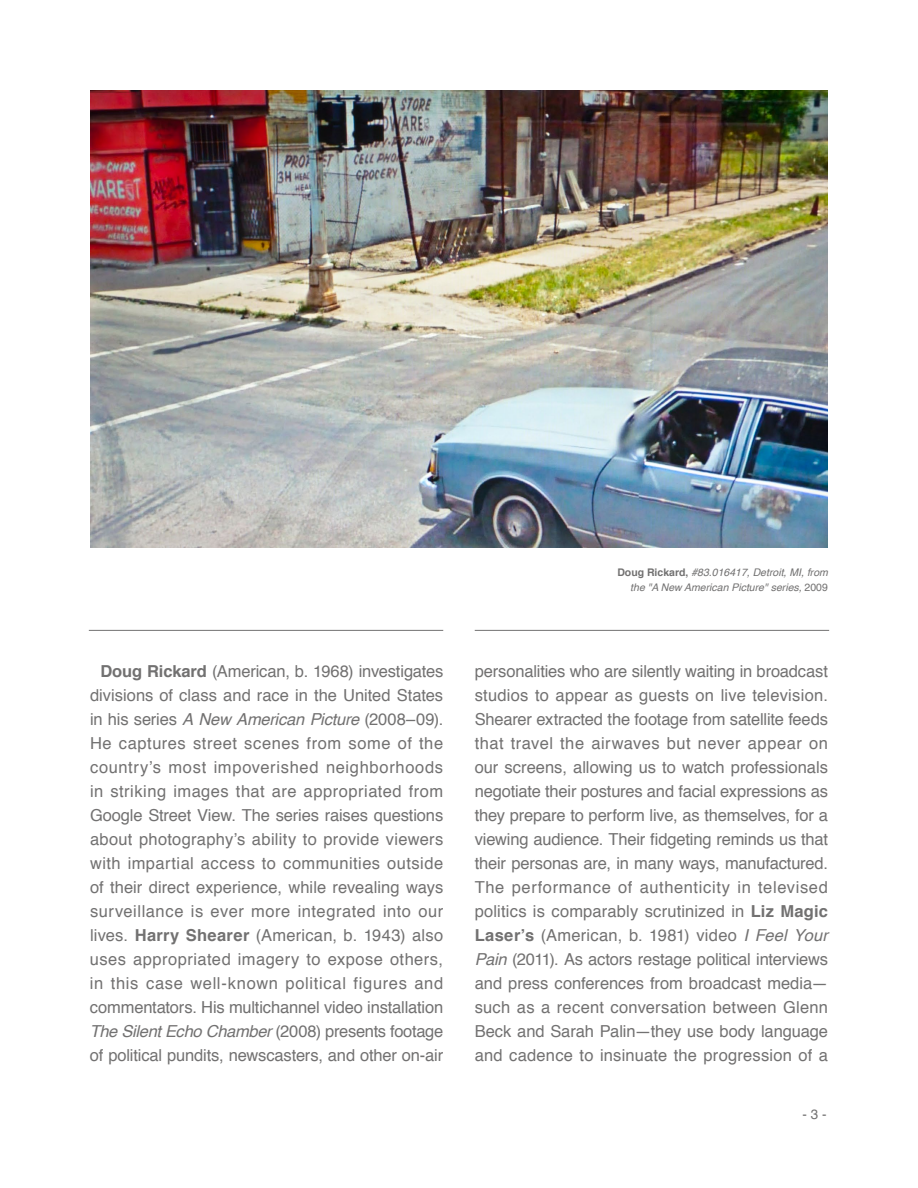
<style>
.page{position:relative;width:918px;height:1188px;background:#fff}
.page>*{position:absolute;margin:0;border:0;box-sizing:border-box;transform-origin:0 0}
.t1{font:16.5px/24px "Helvetica";letter-spacing:-.005em;color:#727171;text-align:justify}
.t2{font:13.5px "Helvetica";color:#727171}
.t3{font:italic 10.5px/15px "Helvetica";color:#727171;text-align:right}
.s1{font-weight:700;font-style:normal}
.s2{font-style:normal}
.s3{font-weight:700}
.s4{font-style:italic}
</style>
<div class="page">
<hr style="left:89px;top:630px;width:354px;height:1px;background:#727171">
<hr style="left:475px;top:630px;width:354px;height:1px;background:#727171">
<img style="left:90px;top:90px;width:738px;height:457px">
<p class="t3" style="left:617px;top:565px;width:212px"><span class="s1">Doug Rickard,</span> #83.016417, Detroit, MI, from the "A New American Picture" series, <span class="s2">2009</span></p>
<p class="t1" style="left:90px;top:660px;width:355px;text-indent:10px"><span class="s3">Doug Rickard</span> (American, b. 1968) investigates divisions of class and race in the United States in his series <span class="s4">A New American Picture</span> (2008–09).<br>He captures street scenes from some of the country’s most impoverished neighborhoods in striking images that are appropriated from Google Street View. The series raises questions about photography’s ability to provide viewers with impartial access to communities outside of their direct experience, while revealing ways surveillance is ever more integrated into our lives. <span class="s3">Harry Shearer</span> (American, b. 1943) also uses appropriated imagery to expose others, in this case well-known political figures and commentators. His multichannel video installation <span class="s4">The Silent Echo Chamber</span> (2008) presents footage of political pundits, newscasters, and other on-air</p>
<p class="t1" style="left:475px;top:660px;width:355px">personalities who are silently waiting in broadcast studios to appear as guests on live television.<br>Shearer extracted the footage from satellite feeds that travel the airwaves but never appear on our screens, allowing us to watch professionals negotiate their postures and facial expressions as they prepare to perform live, as themselves, for a viewing audience. Their fidgeting reminds us that their personas are, in many ways, manufactured.<br>The performance of authenticity in televised politics is comparably scrutinized in <span class="s3">Liz Magic Laser’s</span> (American, b. 1981) video <span class="s4">I Feel Your Pain</span> (2011). As actors restage political interviews and press conferences from broadcast media— such as a recent conversation between Glenn Beck and Sarah Palin—they use body language and cadence to insinuate the progression of a</p>
<p class="t2" style="left:802px;top:1103px;width:26px">- 3 -</p>
</div>
